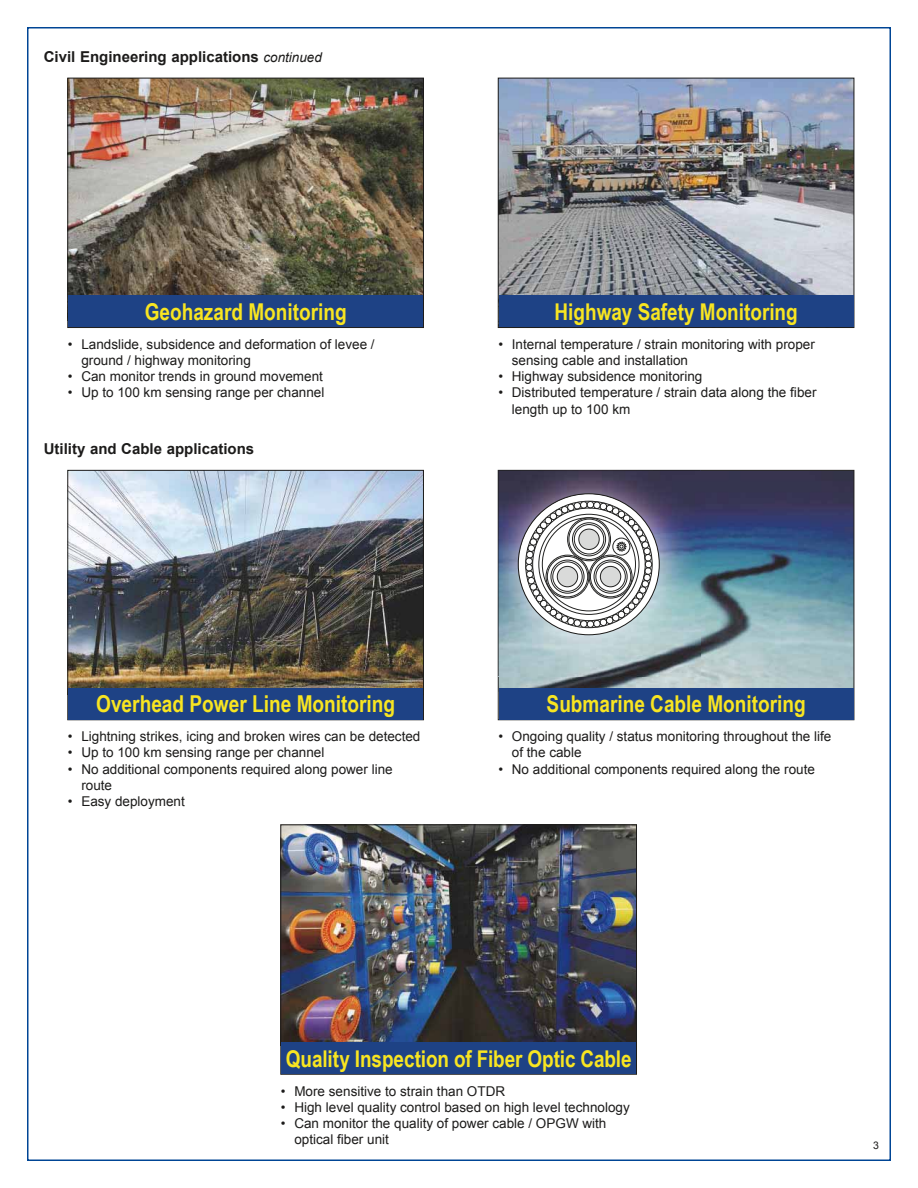
<style>
.page{position:relative;width:918px;height:1188px;background:#fff}
.page>*{position:absolute;margin:0;border:0;box-sizing:border-box;transform-origin:0 0}
.t1{font:700 23.25px "Arial Narrow";color:#f8e521}
.t2{font:700 23.1px "Arial Narrow";color:#f8e521}
.t3{font:700 15px "Arial";color:#1c1b1a}
.t4{font:13.5px/16.2px "Arial";color:#1c1b1a}
.t5{font:10.5px "Arial";color:#1c1b1a}
.s1{font-weight:400;font-style:italic;font-size:13.5px}
</style>
<div class="page">
<img style="left:69px;top:80px;width:353px;height:216px">
<div style="left:67px;top:78px;width:357px;height:250px;border:1px solid #1c1b1a"></div>
<div style="left:68px;top:296px;width:355px;height:31px;background:#1e4285"></div>
<img style="left:500px;top:80px;width:352px;height:216px">
<div style="left:498px;top:78px;width:356px;height:250px;border:1px solid #1c1b1a"></div>
<div style="left:499px;top:296px;width:355px;height:31px;background:#1e4285"></div>
<img style="left:69px;top:472px;width:353px;height:216px">
<div style="left:67px;top:470px;width:357px;height:250px;border:1px solid #1c1b1a"></div>
<div style="left:68px;top:688px;width:355px;height:31px;background:#1e4285"></div>
<svg style="left:498px;top:470px;width:356px;height:250px;background:#647d92"></svg>
<img style="left:498px;top:470px;width:202px;height:206px">
<svg style="left:518px;top:494px;width:141px;height:141px"></svg>
<div style="left:499px;top:688px;width:355px;height:31px;background:#1e4285"></div>
<img style="left:282px;top:826px;width:353px;height:217px">
<div style="left:280px;top:824px;width:357px;height:251px;border:1px solid #1c1b1a"></div>
<div style="left:281px;top:1043px;width:355px;height:31px;background:#1e4285"></div>
<p class="t3" style="left:44px;top:49px;width:280px">Civil Engineering applications <span class="s1">continued</span></p>
<h1 class="t1" style="left:145px;top:298px;width:204px">Geohazard Monitoring</h1>
<p class="t4" style="left:81px;top:336px;width:295px;text-indent:-14px">• Landslide, subsidence and deformation of levee / ground / highway monitoring</p>
<p class="t4" style="left:68px;top:369px;width:257px">• Can monitor trends in ground movement</p>
<p class="t4" style="left:68px;top:385px;width:258px">• Up to 100 km sensing range per channel</p>
<p class="t3" style="left:44px;top:441px;width:212px">Utility and Cable applications</p>
<h2 class="t2" style="left:555px;top:298px;width:245px">Highway Safety Monitoring</h2>
<p class="t4" style="left:512px;top:336px;width:305px;text-indent:-14px">• Internal temperature / strain monitoring with proper sensing cable and installation</p>
<p class="t4" style="left:498px;top:369px;width:206px">• Highway subsidence monitoring</p>
<p class="t4" style="left:512px;top:385px;width:306px;text-indent:-14px">• Distributed temperature / strain data along the ber length up to 100 km</p>
<h1 class="t1" style="left:96px;top:690px;width:301px">Overhead Power Line Monitoring</h1>
<p class="t4" style="left:68px;top:728px;width:354px">• Lightning strikes, icing and broken wires can be detected</p>
<p class="t4" style="left:68px;top:745px;width:258px">• Up to 100 km sensing range per channel</p>
<p class="t4" style="left:81px;top:761px;width:313px;text-indent:-14px">• No additional components required along power line route</p>
<p class="t4" style="left:68px;top:793px;width:119px">• Easy deployment</p>
<h1 class="t1" style="left:547px;top:690px;width:261px">Submarine Cable Monitoring</h1>
<p class="t4" style="left:512px;top:728px;width:321px;text-indent:-14px">• Ongoing quality / status monitoring throughout the life of the cable</p>
<p class="t4" style="left:498px;top:761px;width:318px">• No additional components required along the route</p>
<h2 class="t2" style="left:286px;top:1045px;width:347px">Quality Inspection of Fiber Optic Cable</h2>
<p class="t4" style="left:281px;top:1083px;width:226px">• More sensitive to strain than OTDR</p>
<p class="t4" style="left:281px;top:1099px;width:350px">• High level quality control based on high level technology</p>
<p class="t4" style="left:294px;top:1115px;width:314px;text-indent:-14px">• Can monitor the quality of power cable / OPGW with optical ber unit</p>
<p class="t5" style="left:873px;top:1140px;width:7px">3</p>
</div>
